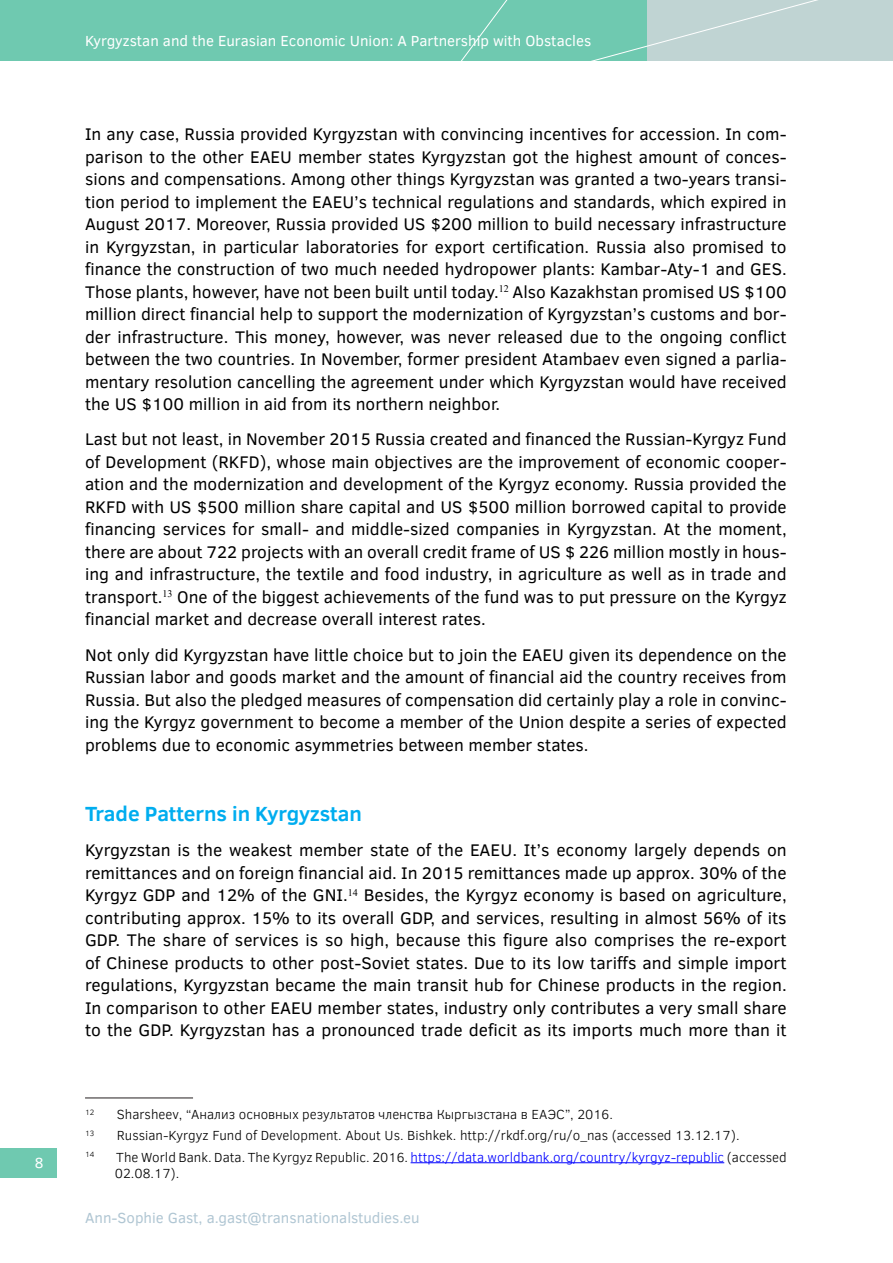
<style>
.page{position:relative;width:893px;height:1263px;background:#fff}
.page>*{position:absolute;margin:0;border:0;box-sizing:border-box;transform-origin:0 0}
.t1{font:700 21px "Clear Sans";color:#00adef}
.t2{font:17.25px/22.5px "Clear Sans";color:#000;text-align:justify}
.t3{font:15px "Clear Sans";color:#fff}
.t4{font:15px "Clear Sans";color:#b0c6d3}
.t5{font:300 13.5px/16.2px "Clear Sans";color:#000}
.t6{font:300 7.8px "Clear Sans";color:#000}
.s1{color:#00f}
</style>
<div class="page">
<div style="left:0;top:0;width:646px;height:61px;background:#6fc9b0"></div>
<svg style="left:461px;top:0;width:432px;height:61px"></svg>
<div style="left:0;top:1148px;width:56px;height:30px;background:#6fc9b0"></div>
<hr style="left:85px;top:1098px;width:108px;height:1px;background:#231f20">
<hr style="left:411px;top:1162px;width:313px;height:1px;background:#00f">
<p class="t3" style="left:35px;top:1153px;width:10px">8</p>
<p class="t3" style="left:85px;top:30px;width:508px">Kyrgyzstan and the Eurasian Economic Union: A Partnership with Obstacles</p>
<p class="t2" style="left:85px;top:123px;width:703px">In any case, Russia provided Kyrgyzstan with convincing incentives for accession. In com&shy;parison to the other EAEU member states Kyrgyzstan got the highest amount of conces&shy;sions and compensations. Among other things Kyrgyzstan was granted a two-years transi&shy;tion period to implement the EAEU’s technical regulations and standards, which expired in August 2017. Moreover, Russia provided US $200 million to build necessary infrastructure in Kyrgyzstan, in particular laboratories for export certification. Russia also promised to finance the construction of two much needed hydropower plants: Kambar-Aty-1 and GES.<br>Those plants, however, have not been built until today.<sup>12</sup> Also Kazakhstan promised US $100 million direct financial help to support the modernization of Kyrgyzstan’s customs and bor&shy;der infrastructure. This money, however, was never released due to the ongoing conflict between the two countries. In November, former president Atambaev even signed a parlia&shy;mentary resolution cancelling the agreement under which Kyrgyzstan would have received the US $100 million in aid from its northern neighbor.</p>
<p class="t2" style="left:85px;top:428px;width:703px">Last but not least, in November 2015 Russia created and financed the Russian-Kyrgyz Fund of Development (RKFD), whose main objectives are the improvement of economic cooper&shy;ation and the modernization and development of the Kyrgyz economy. Russia provided the RKFD with US $500 million share capital and US $500 million borrowed capital to provide financing services for small- and middle-sized companies in Kyrgyzstan. At the moment, there are about 722 projects with an overall credit frame of US $ 226 million mostly in hous&shy;ing and infrastructure, the textile and food industry, in agriculture as well as in trade and transport.<sup>13</sup> One of the biggest achievements of the fund was to put pressure on the Kyrgyz financial market and decrease overall interest rates.</p>
<p class="t2" style="left:85px;top:643px;width:703px">Not only did Kyrgyzstan have little choice but to join the EAEU given its dependence on the Russian labor and goods market and the amount of financial aid the country receives from Russia. But also the pledged measures of compensation did certainly play a role in convinc&shy;ing the Kyrgyz government to become a member of the Union despite a series of expected problems due to economic asymmetries between member states.</p>
<p class="t1" style="left:85px;top:799px;width:279px">Trade Patterns in Kyrgyzstan</p>
<p class="t2" style="left:85px;top:839px;width:703px">Kyrgyzstan is the weakest member state of the EAEU. It’s economy largely depends on remittances and on foreign financial aid. In 2015 remittances made up approx. 30% of the Kyrgyz GDP and 12% of the GNI.<sup>14</sup> Besides, the Kyrgyz economy is based on agriculture, contributing approx. 15% to its overall GDP, and services, resulting in almost 56% of its GDP. The share of services is so high, because this figure also comprises the re-export of Chinese products to other post-Soviet states. Due to its low tariffs and simple import regulations, Kyrgyzstan became the main transit hub for Chinese products in the region.<br>In comparison to other EAEU member states, industry only contributes a very small share to the GDP. Kyrgyzstan has a pronounced trade deficit as its imports much more than it</p>
<p class="t6" style="left:85px;top:1107px;width:11px">12</p>
<p class="t5" style="left:117px;top:1106px;width:498px">Sharsheev, “Анализ основных результатов членства Кыргызстана в ЕАЭС”, 2016.</p>
<p class="t6" style="left:85px;top:1128px;width:11px">13</p>
<p class="t5" style="left:117px;top:1128px;width:624px">Russian-Kyrgyz Fund of Development. About Us. Bishkek. http://rkdf.org/ru/o_nas (accessed 13.12.17).</p>
<p class="t6" style="left:85px;top:1149px;width:11px">14</p>
<p class="t5" style="left:115px;top:1149px;width:673px">The World Bank. Data. The Kyrgyz Republic. 2016. <span class="s1">https://data.worldbank.org/country/kyrgyz-republic</span> (accessed<br>02.08.17).</p>
<p class="t4" style="left:85px;top:1207px;width:336px">Ann-Sophie Gast, a.gast@transnationalstudies.eu</p>
</div>
